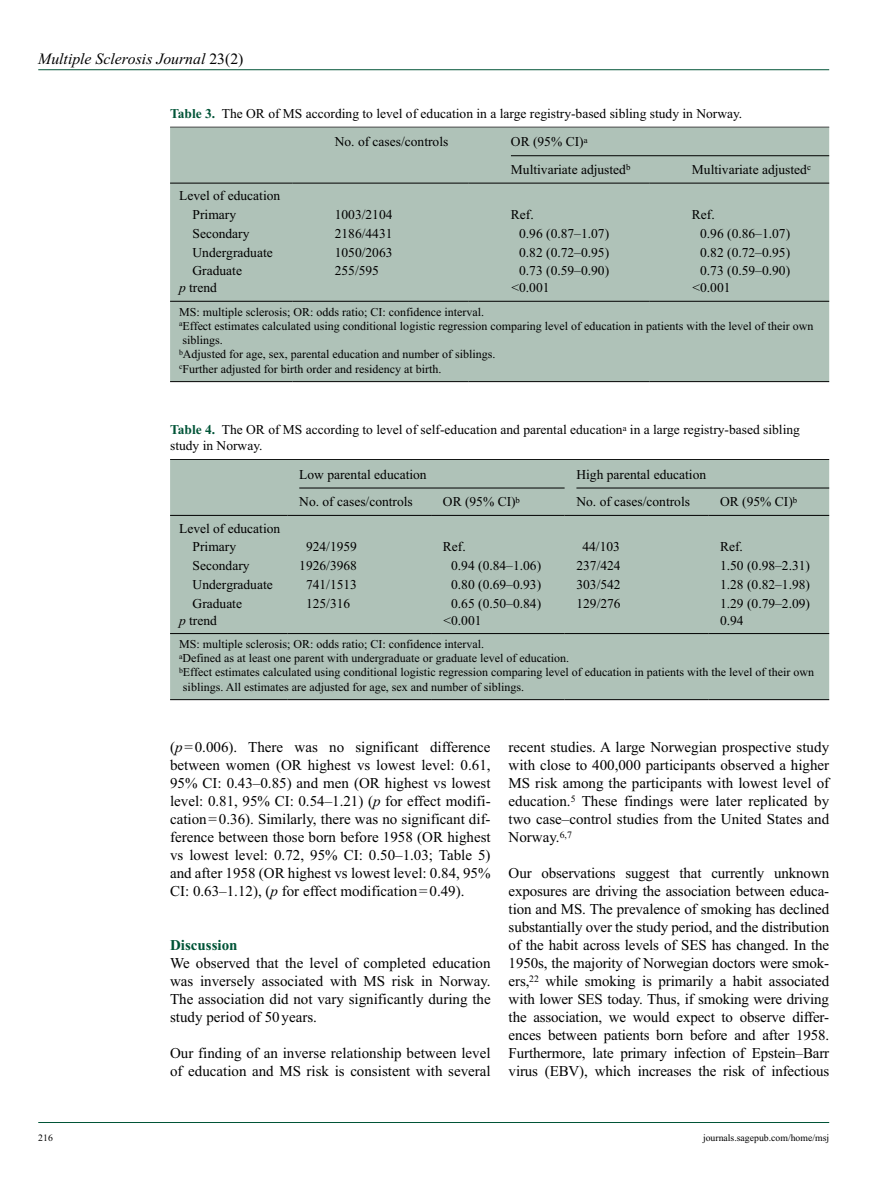
<style>
.page{position:relative;width:893px;height:1191px;background:#fff}
.page>*{position:absolute;margin:0;border:0;box-sizing:border-box;transform-origin:0 0}
.t1{font:italic 15.75px "Times New Roman";color:#000}
.t2{font:15px/18px "Times New Roman";color:#000;text-align:justify}
.t3{font:700 15px "Times New Roman";color:#005437}
.t4{font:13.5px/18.8px "Times New Roman";color:#000}
.t5{font:12px/14.2px "Times New Roman";color:#000}
.t6{font:9.75px "Times New Roman";color:#000}
.s1{font-style:normal}
.s2{font-weight:700;color:#005437}
.s3{font-style:italic}
</style>
<div class="page">
<hr style="left:38px;top:69px;width:791px;height:1px;background:#005437">
<hr style="left:38px;top:1122px;width:791px;height:1px;background:#005437">
<hr style="left:170px;top:127px;width:659px;height:1px;background:#000">
<div style="left:170px;top:128px;width:659px;height:253px;background:#afc2b8"></div>
<hr style="left:170px;top:183px;width:122px;height:1px;background:#000">
<hr style="left:469px;top:183px;width:181px;height:1px;background:#000">
<hr style="left:650px;top:183px;width:179px;height:1px;background:#000">
<hr style="left:292px;top:183px;width:177px;height:1px;background:#000">
<hr style="left:170px;top:301px;width:122px;height:1px;background:#000">
<hr style="left:292px;top:301px;width:177px;height:1px;background:#000">
<hr style="left:469px;top:301px;width:181px;height:1px;background:#000">
<hr style="left:650px;top:301px;width:179px;height:1px;background:#000">
<hr style="left:170px;top:381px;width:122px;height:1px;background:#000">
<hr style="left:292px;top:381px;width:177px;height:1px;background:#000">
<hr style="left:469px;top:381px;width:181px;height:1px;background:#000">
<hr style="left:650px;top:381px;width:179px;height:1px;background:#000">
<hr style="left:511px;top:155px;width:318px;height:1px;background:#000">
<hr style="left:170px;top:459px;width:659px;height:1px;background:#000">
<div style="left:170px;top:460px;width:659px;height:239px;background:#afc2b8"></div>
<hr style="left:170px;top:515px;width:117px;height:1px;background:#000">
<hr style="left:287px;top:515px;width:144px;height:1px;background:#000">
<hr style="left:431px;top:515px;width:134px;height:1px;background:#000">
<hr style="left:565px;top:515px;width:143px;height:1px;background:#000">
<hr style="left:708px;top:515px;width:121px;height:1px;background:#000">
<hr style="left:170px;top:633px;width:117px;height:1px;background:#000">
<hr style="left:287px;top:633px;width:144px;height:1px;background:#000">
<hr style="left:431px;top:633px;width:134px;height:1px;background:#000">
<hr style="left:565px;top:633px;width:143px;height:1px;background:#000">
<hr style="left:708px;top:633px;width:121px;height:1px;background:#000">
<hr style="left:170px;top:699px;width:117px;height:1px;background:#000">
<hr style="left:287px;top:699px;width:144px;height:1px;background:#000">
<hr style="left:431px;top:699px;width:134px;height:1px;background:#000">
<hr style="left:565px;top:699px;width:143px;height:1px;background:#000">
<hr style="left:708px;top:699px;width:121px;height:1px;background:#000">
<hr style="left:299px;top:487px;width:266px;height:1px;background:#000">
<hr style="left:576px;top:487px;width:253px;height:1px;background:#000">
<p class="t1" style="left:38px;top:50px;width:207px">Multiple Sclerosis Journal <span class="s1">23(2)</span></p>
<p class="t4" style="left:335px;top:99px;width:409px;line-height:28.5px;text-indent:-165px"><span class="s2">Table 3.</span> The OR of MS according to level of education in a large registry-based sibling study in Norway.<br>No. of cases/controls</p>
<p class="t4" style="left:511px;top:128px;width:121px;line-height:27.8px">OR (95% CI)<sup>a<br></sup>Multivariate adjusted<sup>b</sup></p>
<p class="t4" style="left:692px;top:160px;width:121px">Multivariate adjusted<sup>c</sup></p>
<p class="t4" style="left:193px;top:186px;width:89px;text-indent:-13px">Level of education<br>Primary</p>
<p class="t4" style="left:335px;top:205px;width:59px">1003/2104</p>
<p class="t4" style="left:511px;top:205px;width:24px">Ref.</p>
<p class="t4" style="left:692px;top:205px;width:24px">Ref.</p>
<p class="t4" style="left:193px;top:224px;width:58px">Secondary</p>
<p class="t4" style="left:335px;top:224px;width:59px">2186/4431</p>
<p class="t4" style="left:519px;top:224px;width:91px">0.96 (0.87–1.07)</p>
<p class="t4" style="left:700px;top:224px;width:91px">0.96 (0.86–1.07)</p>
<p class="t4" style="left:193px;top:243px;width:82px">Undergraduate</p>
<p class="t4" style="left:335px;top:243px;width:59px">1050/2063</p>
<p class="t4" style="left:519px;top:243px;width:91px">0.82 (0.72–0.95)</p>
<p class="t4" style="left:700px;top:243px;width:91px">0.82 (0.72–0.95)</p>
<p class="t4" style="left:193px;top:261px;width:51px">Graduate</p>
<p class="t4" style="left:335px;top:261px;width:46px">255/595</p>
<p class="t4" style="left:519px;top:261px;width:91px">0.73 (0.59–0.90)</p>
<p class="t4" style="left:700px;top:261px;width:91px">0.73 (0.59–0.90)</p>
<p class="t4" style="left:179px;top:278px;width:39px"><span class="s3">p</span> trend</p>
<p class="t4" style="left:512px;top:278px;width:39px">&lt;0.001</p>
<p class="t4" style="left:693px;top:278px;width:39px">&lt;0.001</p>
<p class="t5" style="left:179px;top:304px;width:636px">MS: multiple sclerosis; OR: odds ratio; CI: confidence interval.<br><sup>a</sup>Effect estimates calculated using conditional logistic regression comparing level of education in patients with the level of their own siblings.<br><sup>b</sup>Adjusted for age, sex, parental education and number of siblings.<br><sup>c</sup>Further adjusted for birth order and residency at birth.</p>
<p class="t4" style="left:170px;top:422px;width:631px;line-height:15.8px"><span class="s2">Table 4.</span> The OR of MS according to level of self-education and parental education<sup>a</sup> in a large registry-based sibling study in Norway.</p>
<p class="t4" style="left:299px;top:465px;width:129px">Low parental education</p>
<p class="t4" style="left:576px;top:465px;width:131px">High parental education</p>
<p class="t4" style="left:299px;top:492px;width:115px">No. of cases/controls</p>
<p class="t4" style="left:443px;top:492px;width:79px">OR (95% CI)<sup>b</sup></p>
<p class="t4" style="left:576px;top:492px;width:115px">No. of cases/controls</p>
<p class="t4" style="left:720px;top:492px;width:79px">OR (95% CI)<sup>b</sup></p>
<p class="t4" style="left:193px;top:519px;width:89px;text-indent:-14px">Level of education<br>Primary</p>
<p class="t4" style="left:306px;top:537px;width:53px">924/1959</p>
<p class="t4" style="left:443px;top:537px;width:24px">Ref.</p>
<p class="t4" style="left:582px;top:537px;width:39px">44/103</p>
<p class="t4" style="left:720px;top:537px;width:24px">Ref.</p>
<p class="t4" style="left:193px;top:556px;width:58px">Secondary</p>
<p class="t4" style="left:299px;top:556px;width:59px">1926/3968</p>
<p class="t4" style="left:451px;top:556px;width:91px">0.94 (0.84–1.06)</p>
<p class="t4" style="left:576px;top:556px;width:46px">237/424</p>
<p class="t4" style="left:720px;top:556px;width:91px">1.50 (0.98–2.31)</p>
<p class="t4" style="left:193px;top:575px;width:82px">Undergraduate</p>
<p class="t4" style="left:306px;top:575px;width:53px">741/1513</p>
<p class="t4" style="left:451px;top:575px;width:91px">0.80 (0.69–0.93)</p>
<p class="t4" style="left:576px;top:575px;width:46px">303/542</p>
<p class="t4" style="left:720px;top:575px;width:91px">1.28 (0.82–1.98)</p>
<p class="t4" style="left:193px;top:594px;width:51px">Graduate</p>
<p class="t4" style="left:306px;top:594px;width:46px">125/316</p>
<p class="t4" style="left:451px;top:594px;width:91px">0.65 (0.50–0.84)</p>
<p class="t4" style="left:576px;top:594px;width:46px">129/276</p>
<p class="t4" style="left:720px;top:594px;width:91px">1.29 (0.79–2.09)</p>
<p class="t4" style="left:179px;top:610px;width:39px"><span class="s3">p</span> trend</p>
<p class="t4" style="left:444px;top:610px;width:39px">&lt;0.001</p>
<p class="t4" style="left:720px;top:610px;width:25px">0.94</p>
<p class="t5" style="left:179px;top:636px;width:306px">MS: multiple sclerosis; OR: odds ratio; CI: confidence interval.</p>
<p class="t5" style="left:179px;top:651px;width:392px"><sup>a</sup>Defined as at least one parent with undergraduate or graduate level of education.</p>
<p class="t5" style="left:179px;top:665px;width:636px"><sup>b</sup>Effect estimates calculated using conditional logistic regression comparing level of education in patients with the level of their own</p>
<p class="t5" style="left:183px;top:679px;width:343px">siblings. All estimates are adjusted for age, sex and number of siblings.</p>
<p class="t2" style="left:170px;top:738px;width:322px">(<span class="s3">p</span>=0.006). There was no significant difference between women (OR highest vs lowest level: 0.61, 95% CI: 0.43–0.85) and men (OR highest vs lowest level: 0.81, 95% CI: 0.54–1.21) (<span class="s3">p</span> for effect modifi&shy;cation=0.36). Similarly, there was no significant dif&shy;ference between those born before 1958 (OR highest vs lowest level: 0.72, 95% CI: 0.50–1.03; Table 5) and after 1958 (OR highest vs lowest level: 0.84, 95% CI: 0.63–1.12), (<span class="s3">p</span> for effect modification=0.49).</p>
<p class="t3" style="left:170px;top:936px;width:69px">Discussion</p>
<p class="t2" style="left:170px;top:954px;width:322px">We observed that the level of completed education was inversely associated with MS risk in Norway.<br>The association did not vary significantly during the study period of 50years.</p>
<p class="t2" style="left:170px;top:1044px;width:322px">Our finding of an inverse relationship between level of education and MS risk is consistent with several</p>
<p class="t2" style="left:509px;top:738px;width:322px">recent studies. A large Norwegian prospective study with close to 400,000 participants observed a higher MS risk among the participants with lowest level of education.<sup>5</sup> These findings were later replicated by two case–control studies from the United States and Norway.<sup>6,7</sup></p>
<p class="t2" style="left:509px;top:864px;width:322px">Our observations suggest that currently unknown exposures are driving the association between educa&shy;tion and MS. The prevalence of smoking has declined substantially over the study period, and the distribution of the habit across levels of SES has changed. In the 1950s, the majority of Norwegian doctors were smok&shy;ers,<sup>22</sup> while smoking is primarily a habit associated with lower SES today. Thus, if smoking were driving the association, we would expect to observe differ&shy;ences between patients born before and after 1958.<br>Furthermore, late primary infection of Epstein–Barr virus (EBV), which increases the risk of infectious</p>
<p class="t6" style="left:38px;top:1132px;width:16px">216</p>
<p class="t6" style="left:703px;top:1132px;width:128px">journals.sagepub.com/home/msj</p>
</div>
